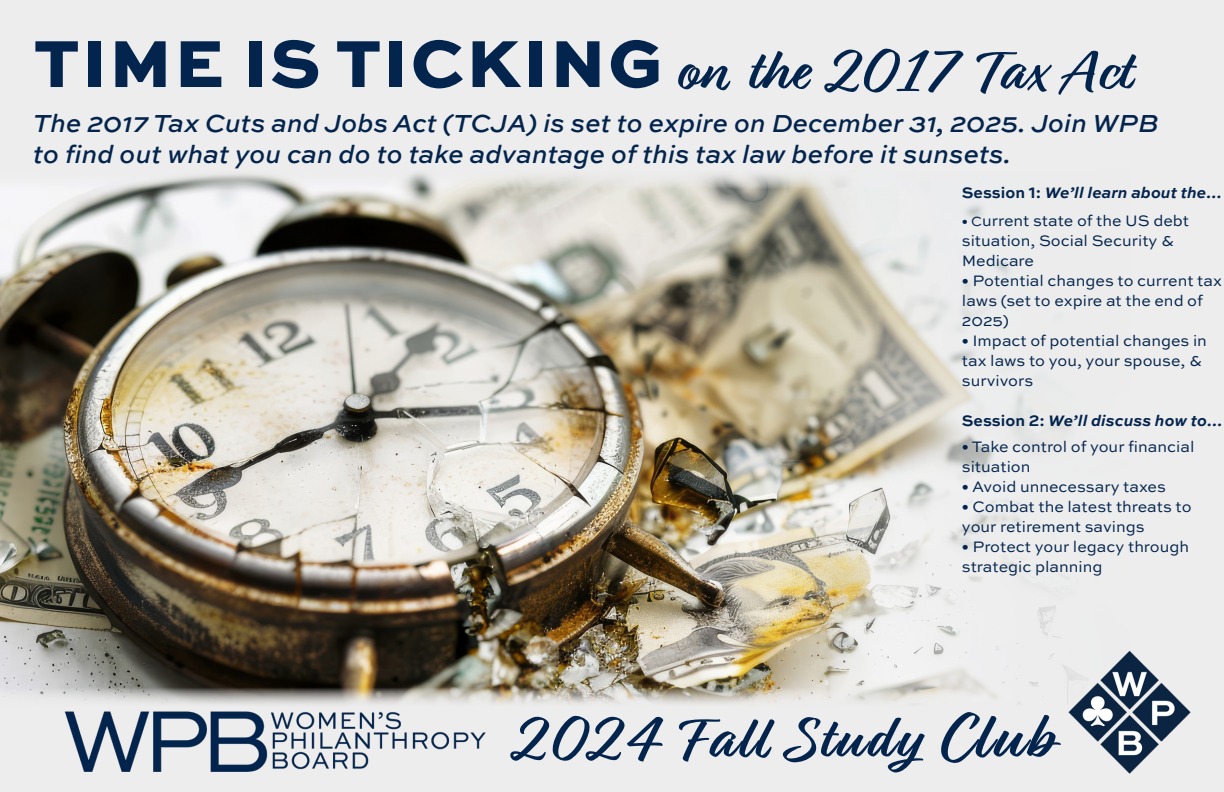
<style>
.page{position:relative;width:1224px;height:792px;background:#ededed}
.page>*{position:absolute;margin:0;border:0;box-sizing:border-box;transform-origin:0 0}
.t1{font:700 61.4px "Relation";letter-spacing:.04em;color:#03244d}
.t2{font:700 60px "Relation";letter-spacing:.01em;color:#03244d}
.t3{font:italic 500 26px/31.2px "Sweet Sans Pro";color:#03244d}
.t4{font:16px/20px "Sweet Sans Pro";color:#03244d}
.t5{font:italic 700 16px "Sweet Sans Pro";color:#03244d}
.s1{font-family:"Sweet Sans Pro";font-weight:800;font-size:70px}
.s2{font-style:normal}
.s3{font-size:14px}
.s4{font-size:67.4px}
</style>
<div class="page">
<img style="left:0;top:173px;width:1068px;height:531px">
<img style="left:42px;top:696px;width:469px;height:76px">
<img style="left:1064px;top:648px;width:127px;height:125px">
<p class="t2" style="left:34px;top:36px;width:1097px"><span class="s1">TIME IS TICKING</span>on the 2017 Tax Act</p>
<p class="t3" style="left:33px;top:106px;width:1127px">The 2017 Tax Cuts and Jobs Act (TCJA) is set to expire on December 31, 2025. Join WPB to find out what you can do to take advantage of this tax law before it sunsets.</p>
<p class="t5" style="left:962px;top:181px;width:262px"><span class="s2">Session 1:</span> We’ll learn about the…</p>
<p class="t4" style="left:962px;top:210px;width:229px"><span class="s3">• C</span>urrent state of the US debt situation, Social Security &amp;<br>Medicare</p>
<p class="t4" style="left:962px;top:270px;width:262px">• Potential changes to current tax laws (set to expire at the end of<br>2025)</p>
<p class="t4" style="left:962px;top:330px;width:247px">• Impact of potential changes in tax laws to you, your spouse, &amp; survivors</p>
<p class="t5" style="left:962px;top:409px;width:263px"><span class="s2">Session 2:</span> We’ll discuss how to…</p>
<p class="t4" style="left:962px;top:436px;width:234px">• Take control of your financial situation</p>
<p class="t4" style="left:962px;top:476px;width:206px">• Avoid unnecessary taxes</p>
<p class="t4" style="left:962px;top:496px;width:231px">• Combat the latest threats to your retirement savings</p>
<p class="t4" style="left:962px;top:536px;width:229px">• Protect your legacy through strategic planning</p>
<p class="t1" style="left:511px;top:703px;width:538px">2024 Fall Study <span class="s4">Club</span></p>
</div>
